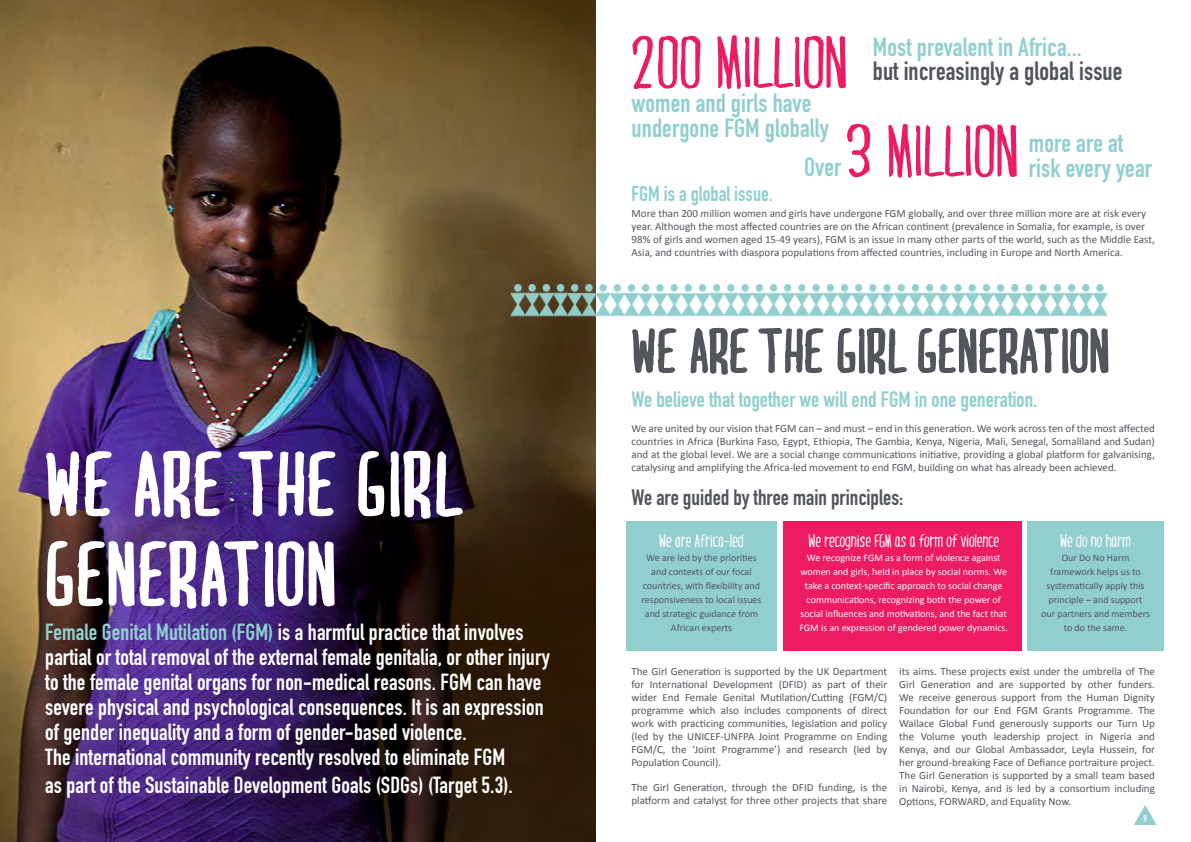
<style>
.page{position:relative;width:1191px;height:842px;background:#fff}
.page>*{position:absolute;margin:0;border:0;box-sizing:border-box;transform-origin:0 0}
.t1{font:700 87px/90px "MARI&DAVID";letter-spacing:.025em;color:#fff}
.t2{font:68.8px "MARI&DAVID";letter-spacing:.01em;color:#ed1b5f}
.t3{font:700 60px "MARI&DAVID";letter-spacing:.01em;color:#53555d}
.t4{font:700 26px/25px "DIN Condensed";letter-spacing:.005em;color:#91cfce}
.t5{font:700 26px "DIN Condensed";letter-spacing:.005em;color:#53555d}
.t6{font:700 23px/25px "DIN Condensed";letter-spacing:.005em;color:#fff}
.t7{font:700 22px "DIN Condensed";color:#91cfce}
.t8{font:700 22px "DIN Condensed";color:#53555d}
.t9{font:700 21px "DIN Condensed";color:#91cfce}
.t10{font:17px "MARI&DAVID";color:#fff}
.t11{font:11px/13px "Calibri";color:#53555d;text-align:justify}
.t12{font:10px/14px "Calibri";color:#fff;text-align:center}
.t13{font:10px/14px "Calibri";color:#53555d;text-align:center}
.t14{font:700 10px "DIN Condensed";color:#fff}
.s1{color:#91cfce}
</style>
<div class="page">
<img style="left:0;top:0;width:595px;height:842px">
<svg style="left:1134px;top:805px;width:22px;height:20px"></svg>
<div style="left:626px;top:521px;width:150px;height:129px;background:#91cfce"></div>
<div style="left:1027px;top:521px;width:137px;height:129px;background:#91cfce"></div>
<div style="left:783px;top:521px;width:238px;height:129px;background:#ed1b5f"></div>
<img style="left:510px;top:283px;width:596px;height:46px">
<h1 class="t1" style="left:45px;top:438px;width:415px">WE ARE THE GIRL<br>GENERATION</h1>
<p class="t6" style="left:45px;top:619px;width:506px"><span class="s1">Female Genital Mutilation (FGM)</span> is a harmful practice that involves partial or total removal of the external female genitalia, or other injury to the female genital organs for non-medical reasons. FGM can have severe physical and psychological consequences. It is an expression of gender inequality and a form of gender-based violence.<br>The international community recently resolved to eliminate FGM</p>
<h3 class="t6" style="left:45px;top:772px;width:469px">as part of the Sustainable Development Goals (SDGs) (Target 5.3).</h3>
<h2 class="t2" style="left:631px;top:14px;width:218px">200 MILLION</h2>
<h3 class="t4" style="left:872px;top:35px;width:210px">Most prevalent in Africa...</h3>
<h3 class="t5" style="left:872px;top:54px;width:251px">but increasingly a global issue</h3>
<h3 class="t4" style="left:631px;top:91px;width:199px">women and girls have undergone FGM globally</h3>
<h2 class="t2" style="left:845px;top:103px;width:175px">3 MILLION</h2>
<h3 class="t4" style="left:804px;top:154px;width:39px">Over</h3>
<h3 class="t9" style="left:631px;top:179px;width:143px">FGM is a global issue.</h3>
<h3 class="t4" style="left:1029px;top:130px;width:125px">more are at risk every year</h3>
<p class="t11" style="left:631px;top:206px;width:525px;text-align:left">More than 200 million women and girls have undergone FGM globally, and over three million more are at risk every year. Although the most affected countries are on the African continent (prevalence in Somalia, for example, is over 98% of girls and women aged 15-49 years), FGM is an issue in many other parts of the world, such as the Middle East, Asia, and countries with diaspora populations from affected countries, including in Europe and North America.</p>
<h3 class="t3" style="left:631px;top:314px;width:479px">WE ARE THE GIRL GENERATION</h3>
<h3 class="t7" style="left:631px;top:385px;width:407px">We believe that together we will end FGM in one generation.</h3>
<p class="t11" style="left:631px;top:421px;width:525px">We are united by our vision that FGM can – and must – end in this generation. We work across ten of the most affected countries in Africa (Burkina Faso, Egypt, Ethiopia, The Gambia, Kenya, Nigeria, Mali, Senegal, Somaliland and Sudan) and at the global level. We are a social change communications initiative, providing a global platform for galvanising, catalysing and amplifying the Africa-led movement to end FGM, building on what has already been achieved.</p>
<h3 class="t8" style="left:631px;top:483px;width:273px">We are guided by three main principles:</h3>
<h3 class="t10" style="left:659px;top:529px;width:86px">We are Africa-led</h3>
<p class="t13" style="left:641px;top:550px;width:122px">We are led by the priorities and contexts of our focal countries, with flexibility and responsiveness to local issues and strategic guidance from<br>African experts</p>
<h3 class="t10" style="left:808px;top:529px;width:192px">We recognise FGM as a form of violence</h3>
<p class="t12" style="left:799px;top:551px;width:210px">We recognize FGM as a form of violence against women and girls, held in place by social norms. We take a context-specific approach to social change communications, recognizing both the power of social influences and motivations, and the fact that FGM is an expression of gendered power dynamics.</p>
<h3 class="t10" style="left:1060px;top:529px;width:72px">We do no harm</h3>
<p class="t13" style="left:1041px;top:551px;width:110px">Our Do No Harm framework helps us to systematically apply this principle – and support our partners and members to do the same.</p>
<p class="t11" style="left:631px;top:665px;width:257px">The Girl Generation is supported by the UK Department for International Development (DFID) as part of their wider End Female Genital Mutilation/Cutting (FGM/C) programme which also includes components of direct work with practicing communities, legislation and policy (led by the UNICEF-UNFPA Joint Programme on Ending FGM/C, the ‘Joint Programme’) and research (led by Population Council).</p>
<p class="t11" style="left:631px;top:780px;width:257px">The Girl Generation, through the DFID funding, is the platform and catalyst for three other projects that share</p>
<p class="t11" style="left:899px;top:665px;width:257px">its aims. These projects exist under the umbrella of The Girl Generation and are supported by other funders.<br>We receive generous support from the Human Dignity Foundation for our End FGM Grants Programme. The Wallace Global Fund generously supports our Turn Up the Volume youth leadership project in Nigeria and Kenya, and our Global Ambassador, Leyla Hussein, for her ground-breaking Face of Defiance portraiture project.<br>The Girl Generation is supported by a small team based in Nairobi, Kenya, and is led by a consortium including Options, FORWARD, and Equality Now.</p>
<p class="t14" style="left:1143px;top:812px;width:5px">9</p>
</div>
